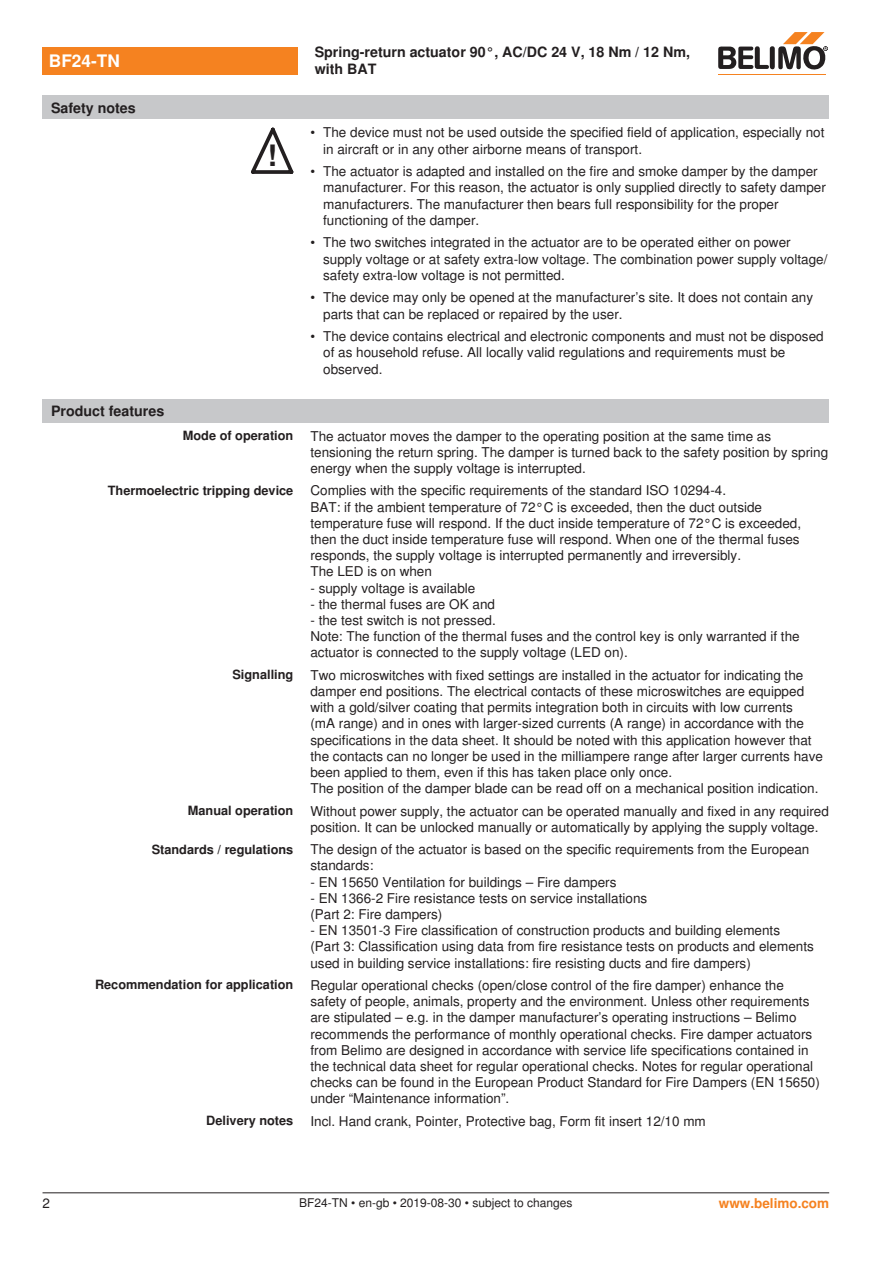
<style>
.page{position:relative;width:893px;height:1263px;background:#fff}
.page>*{position:absolute;margin:0;border:0;box-sizing:border-box;transform-origin:0 0}
.t1{font:700 29.55px "Nimbus Sans BEL";color:#231f20}
.t2{font:700 17.25px "Nimbus Sans BEL";color:#fff}
.t3{font:700 14.25px/17.1px "Nimbus Sans BEL";color:#231f20}
.Bulletpoints_1_5mm_A{font:13.5px/16.2px "Nimbus Sans BEL";color:#231f20}
.Rechtsbündig_Footer{font:700 13.5px "Nimbus Sans BEL";color:#f58220}
.Rechtsbündig{font:700 12.75px "Nimbus Sans BEL";color:#231f20}
.Footer_EU_center{font:12px "Nimbus Sans BEL";color:#231f20}
</style>
<div class="page">
<svg style="left:251px;top:128px;width:42px;height:46px"></svg>
<div style="left:43px;top:399px;width:786px;height:23px;background:#c7c8ca"></div>
<div style="left:43px;top:47px;width:255px;height:27px;background:#f58220"></div>
<hr style="left:718px;top:74px;width:107px;height:1px;background:#f58220">
<svg style="left:718px;top:32px;width:110px;height:38px"></svg>
<div style="left:43px;top:96px;width:786px;height:23px;background:#c7c8ca"></div>
<hr style="left:43px;top:1192px;width:786px;height:1px;background:#231f20">
<p class="t2" style="left:49px;top:51px;width:72px">BF24-TN</p>
<p class="t3" style="left:315px;top:44px;width:377px">Spring-return actuator 90°, AC/DC 24 V, 18 Nm / 12 Nm, with BAT</p>
<p class="t3" style="left:51px;top:100px;width:86px">Safety notes</p>
<p class="t3" style="left:51px;top:403px;width:115px">Product features</p>
<p class="t1" style="left:267px;top:138px;width:11px">!</p>
<p class="Bulletpoints_1_5mm_A" style="left:323px;top:125px;width:503px;text-indent:-13px">• The device must not be used outside the specified field of application, especially not in aircraft or in any other airborne means of transport.</p>
<p class="Bulletpoints_1_5mm_A" style="left:323px;top:164px;width:504px;text-indent:-13px">• The actuator is adapted and installed on the fire and smoke damper by the damper manufacturer. For this reason, the actuator is only supplied directly to safety damper manufacturers. The manufacturer then bears full responsibility for the proper functioning of the damper.</p>
<p class="Bulletpoints_1_5mm_A" style="left:323px;top:235px;width:506px;text-indent:-13px">• The two switches integrated in the actuator are to be operated either on power supply voltage or at safety extra-low voltage. The combination power supply voltage/ safety extra-low voltage is not permitted.</p>
<p class="Bulletpoints_1_5mm_A" style="left:323px;top:290px;width:491px;text-indent:-13px">• The device may only be opened at the manufacturer’s site. It does not contain any parts that can be replaced or repaired by the user.</p>
<p class="Bulletpoints_1_5mm_A" style="left:323px;top:329px;width:502px;text-indent:-13px">• The device contains electrical and electronic components and must not be disposed of as household refuse. All locally valid regulations and requirements must be observed.</p>
<p class="Rechtsbündig" style="left:183px;top:428px;width:112px">Mode of operation</p>
<p class="Bulletpoints_1_5mm_A" style="left:310px;top:428px;width:519px">The actuator moves the damper to the operating position at the same time as tensioning the return spring. The damper is turned back to the safety position by spring energy when the supply voltage is interrupted.</p>
<p class="Rechtsbündig" style="left:108px;top:483px;width:187px">Thermoelectric tripping device</p>
<p class="Bulletpoints_1_5mm_A" style="left:310px;top:483px;width:417px">Complies with the specific requirements of the standard ISO 10294-4.</p>
<p class="Bulletpoints_1_5mm_A" style="left:310px;top:499px;width:492px">BAT: if the ambient temperature of 72°C is exceeded, then the duct outside temperature fuse will respond. If the duct inside temperature of 72°C is exceeded, then the duct inside temperature fuse will respond. When one of the thermal fuses responds, the supply voltage is interrupted permanently and irreversibly.</p>
<p class="Bulletpoints_1_5mm_A" style="left:310px;top:564px;width:123px">The LED is on when</p>
<p class="Bulletpoints_1_5mm_A" style="left:310px;top:580px;width:167px">- supply voltage is available</p>
<p class="Bulletpoints_1_5mm_A" style="left:310px;top:596px;width:186px">- the thermal fuses are OK and</p>
<p class="Bulletpoints_1_5mm_A" style="left:310px;top:612px;width:187px">- the test switch is not pressed.</p>
<p class="Bulletpoints_1_5mm_A" style="left:310px;top:629px;width:491px">Note: The function of the thermal fuses and the control key is only warranted if the actuator is connected to the supply voltage (LED on).</p>
<p class="Rechtsbündig" style="left:232px;top:667px;width:62px">Signalling</p>
<p class="Bulletpoints_1_5mm_A" style="left:310px;top:667px;width:514px">Two microswitches with fixed settings are installed in the actuator for indicating the damper end positions. The electrical contacts of these microswitches are equipped with a gold/silver coating that permits integration both in circuits with low currents<br>(mA range) and in ones with larger-sized currents (A range) in accordance with the specifications in the data sheet. It should be noted with this application however that the contacts can no longer be used in the milliampere range after larger currents have been applied to them, even if this has taken place only once.</p>
<p class="Bulletpoints_1_5mm_A" style="left:310px;top:781px;width:510px">The position of the damper blade can be read off on a mechanical position indication.</p>
<p class="Rechtsbündig" style="left:188px;top:803px;width:107px">Manual operation</p>
<p class="Bulletpoints_1_5mm_A" style="left:310px;top:803px;width:520px">Without power supply, the actuator can be operated manually and fixed in any required position. It can be unlocked manually or automatically by applying the supply voltage.</p>
<p class="Rechtsbündig" style="left:152px;top:841px;width:143px">Standards / regulations</p>
<p class="Bulletpoints_1_5mm_A" style="left:310px;top:841px;width:501px">The design of the actuator is based on the specific requirements from the European standards:</p>
<p class="Bulletpoints_1_5mm_A" style="left:310px;top:874px;width:308px">- EN 15650 Ventilation for buildings – Fire dampers</p>
<p class="Bulletpoints_1_5mm_A" style="left:310px;top:890px;width:338px">- EN 1366-2 Fire resistance tests on service installations</p>
<p class="Bulletpoints_1_5mm_A" style="left:310px;top:906px;width:134px">(Part 2: Fire dampers)</p>
<p class="Bulletpoints_1_5mm_A" style="left:310px;top:922px;width:471px">- EN 13501-3 Fire classification of construction products and building elements</p>
<p class="Bulletpoints_1_5mm_A" style="left:310px;top:939px;width:505px">(Part 3: Classification using data from fire resistance tests on products and elements used in building service installations: fire resisting ducts and fire dampers)</p>
<p class="Rechtsbündig" style="left:95px;top:977px;width:200px">Recommendation for application</p>
<p class="Bulletpoints_1_5mm_A" style="left:310px;top:977px;width:511px">Regular operational checks (open/close control of the fire damper) enhance the safety of people, animals, property and the environment. Unless other requirements are stipulated – e.g. in the damper manufacturer’s operating instructions – Belimo recommends the performance of monthly operational checks. Fire damper actuators from Belimo are designed in accordance with service life specifications contained in the technical data sheet for regular operational checks. Notes for regular operational checks can be found in the European Product Standard for Fire Dampers (EN 15650) under “Maintenance information”.</p>
<p class="Rechtsbündig" style="left:206px;top:1113px;width:89px">Delivery notes</p>
<p class="Bulletpoints_1_5mm_A" style="left:310px;top:1113px;width:397px">Incl. Hand crank, Pointer, Protective bag, Form fit insert 12/10 mm</p>
<p class="Bulletpoints_1_5mm_A" style="left:43px;top:1196px;width:9px">2</p>
<p class="Footer_EU_center" style="left:299px;top:1196px;width:275px">BF24-TN • en-gb • 2019-08-30 • subject to changes</p>
<p class="Rechtsbündig_Footer" style="left:719px;top:1195px;width:112px">www.belimo.com</p>
</div>
